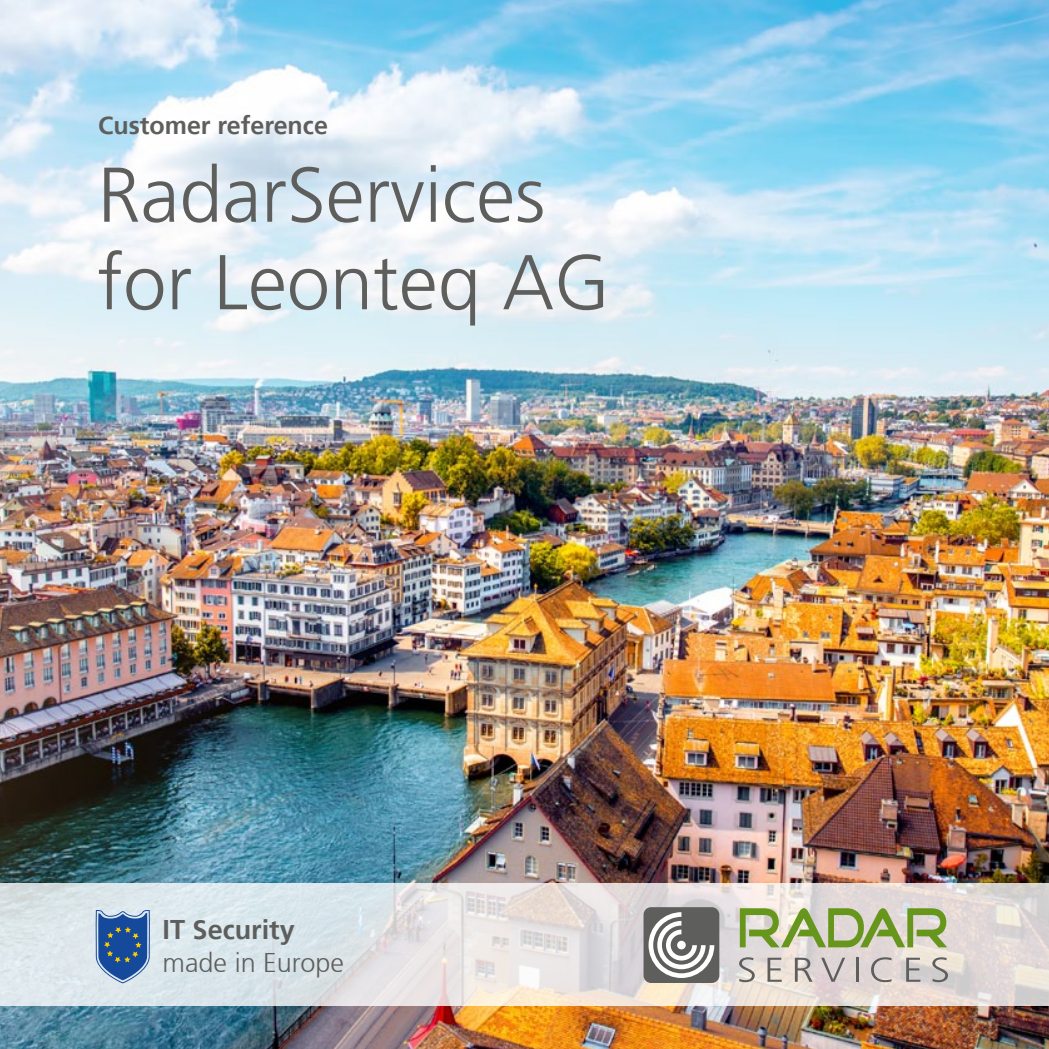
<style>
.page{position:relative;width:1049px;height:1049px;background:#fff}
.page>*{position:absolute;margin:0;border:0;box-sizing:border-box;transform-origin:0 0}
.t1{font:300 77.5px/87.5px "Frutiger 45";color:#5e5e5d}
.t2{font:300 27px "Frutiger 45";color:#5e5e5d}
.t3{font:700 27px "Frutiger 65";color:#5e5e5d}
.t4{font:700 25px "Frutiger 65";color:#5e5e5d}
</style>
<div class="page">
<img style="left:0;top:0;width:1049px;height:1049px">
<svg style="left:0;top:883px;width:1049px;height:123px;background:#e1e1e1"></svg>
<svg style="left:739px;top:957px;width:16px;height:25px"></svg>
<svg style="left:767px;top:958px;width:15px;height:24px"></svg>
<svg style="left:795px;top:958px;width:17px;height:24px"></svg>
<svg style="left:821px;top:958px;width:24px;height:24px"></svg>
<hr style="left:856px;top:958px;width:2px;height:24px;background:#5e5e5d">
<svg style="left:871px;top:957px;width:20px;height:25px"></svg>
<svg style="left:906px;top:958px;width:14px;height:24px"></svg>
<svg style="left:932px;top:957px;width:16px;height:25px"></svg>
<svg style="left:740px;top:908px;width:207px;height:39px;background:#adbd87"></svg>
<div style="left:643px;top:907px;width:76px;height:76px;background:#5e5e5d;border-radius:8px"></div>
<svg style="left:648px;top:912px;width:66px;height:66px"></svg>
<div style="left:677px;top:941px;width:9px;height:8px;background:#fff;border-radius:50%"></div>
<svg style="left:95px;top:910px;width:55px;height:73px;background:#5378ab"></svg>
<p class="t4" style="left:98px;top:111px;width:231px">Customer reference</p>
<p class="t1" style="left:97px;top:152px;width:514px">RadarServices for Leonteq AG</p>
<p class="t3" style="left:163px;top:913px;width:134px">IT Security</p>
<p class="t2" style="left:163px;top:947px;width:183px">made in Europe</p>
</div>
